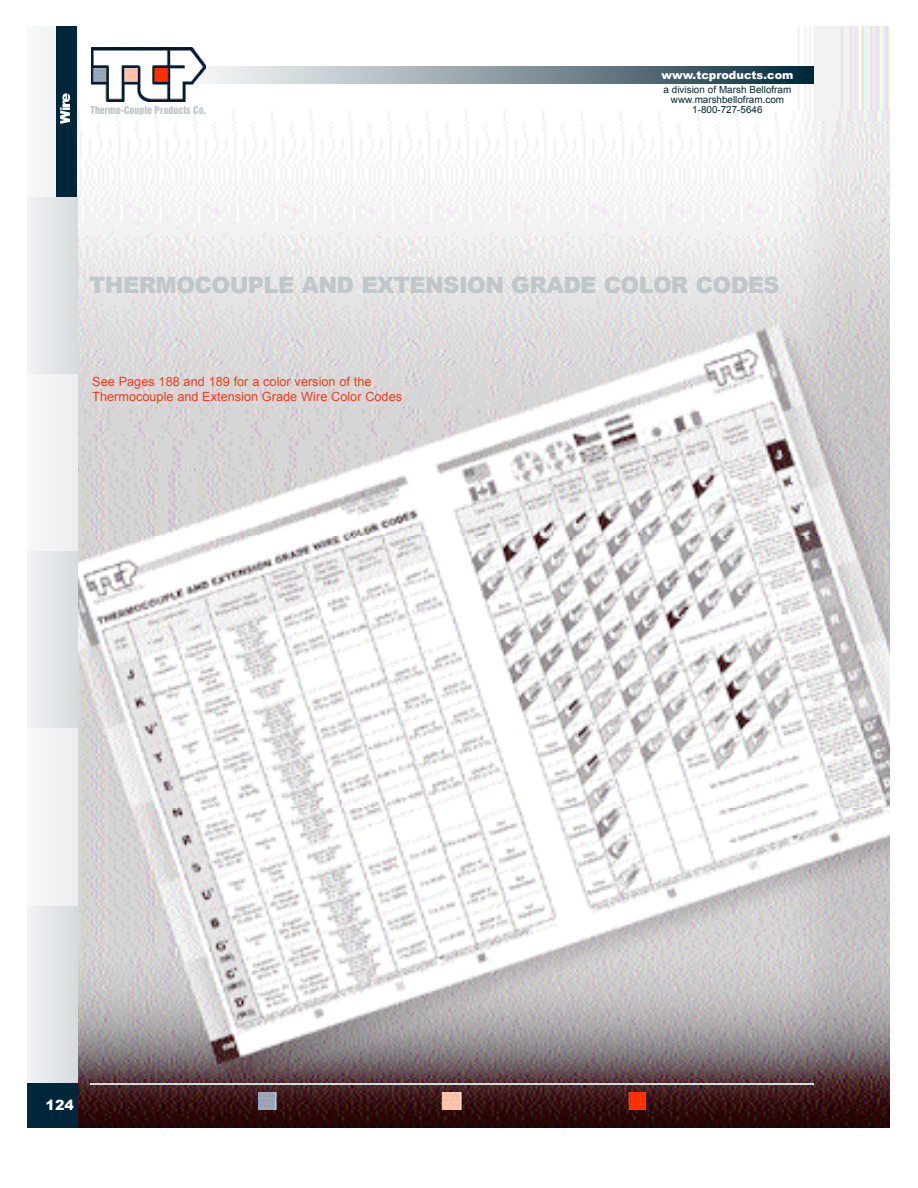
<style>
.page{position:relative;width:918px;height:1188px;background:#fff}
.page>*{position:absolute;margin:0;border:0;box-sizing:border-box;transform-origin:0 0}
.t1{font:900 22.5px "Arial";letter-spacing:-.03em;color:#bfc7cb}
.t2{font:900 14.1px "Arial";color:#fff}
.t3{font:12.75px/15.6px "Arial";color:#ef3b1c}
.t4{font:900 11.25px "Arial";color:#fff}
.t5{font:9.9px/9.8px "Arial";color:#002639;text-align:center}
.t6{font:9.9px "Helvetica Inserat";color:#bfc7cb}
</style>
<div class="page">
<img style="left:77px;top:27px;width:813px;height:1101px">
<hr style="left:90px;top:1084px;width:723px;height:1px;background:#d5dadc">
<img style="left:27px;top:906px;width:50px;height:178px">
<img style="left:205px;top:66px;width:608px;height:18px">
<div style="left:27px;top:374px;width:50px;height:178px;background:#f1f3f4"></div>
<div style="left:27px;top:197px;width:50px;height:177px;background:#e3e7e9"></div>
<div style="left:27px;top:552px;width:50px;height:177px;background:#e3e7e9"></div>
<div style="left:27px;top:729px;width:50px;height:177px;background:#f1f3f4"></div>
<div style="left:27px;top:1084px;width:50px;height:44px;background:#002639"></div>
<img style="left:91px;top:48px;width:114px;height:53px">
<div style="left:27px;top:27px;width:50px;height:170px;background:#f4f6f6"></div>
<img style="left:258px;top:1093px;width:24px;height:17px">
<img style="left:435px;top:1093px;width:31px;height:17px">
<img style="left:622px;top:1093px;width:23px;height:17px">
<div style="left:56px;top:27px;width:21px;height:170px;background:#002639"></div>
<svg style="left:60px;top:93px;width:9px;height:30px"></svg>
<p class="t4" style="left:662px;top:66px;width:133px">www.tcproducts.com</p>
<p class="t5" style="left:664px;top:85px;width:129px">a division of Marsh Bellofram www.marshbellofram.com</p>
<p class="t6" style="left:91px;top:106px;width:117px">Thermo-Couple Products Co.</p>
<p class="t5" style="left:692px;top:104px;width:72px">1-800-727-5646</p>
<h1 class="t1" style="left:89px;top:269px;width:692px">THERMOCOUPLE AND EXTENSION GRADE COLOR CODES</h1>
<p class="t3" style="left:92px;top:373px;width:311px">See Pages 188 and 189 for a color version of the<br>Thermocouple and Extension Grade Wire Color Codes</p>
<p class="t2" style="left:46px;top:1094px;width:30px">124</p>
</div>
